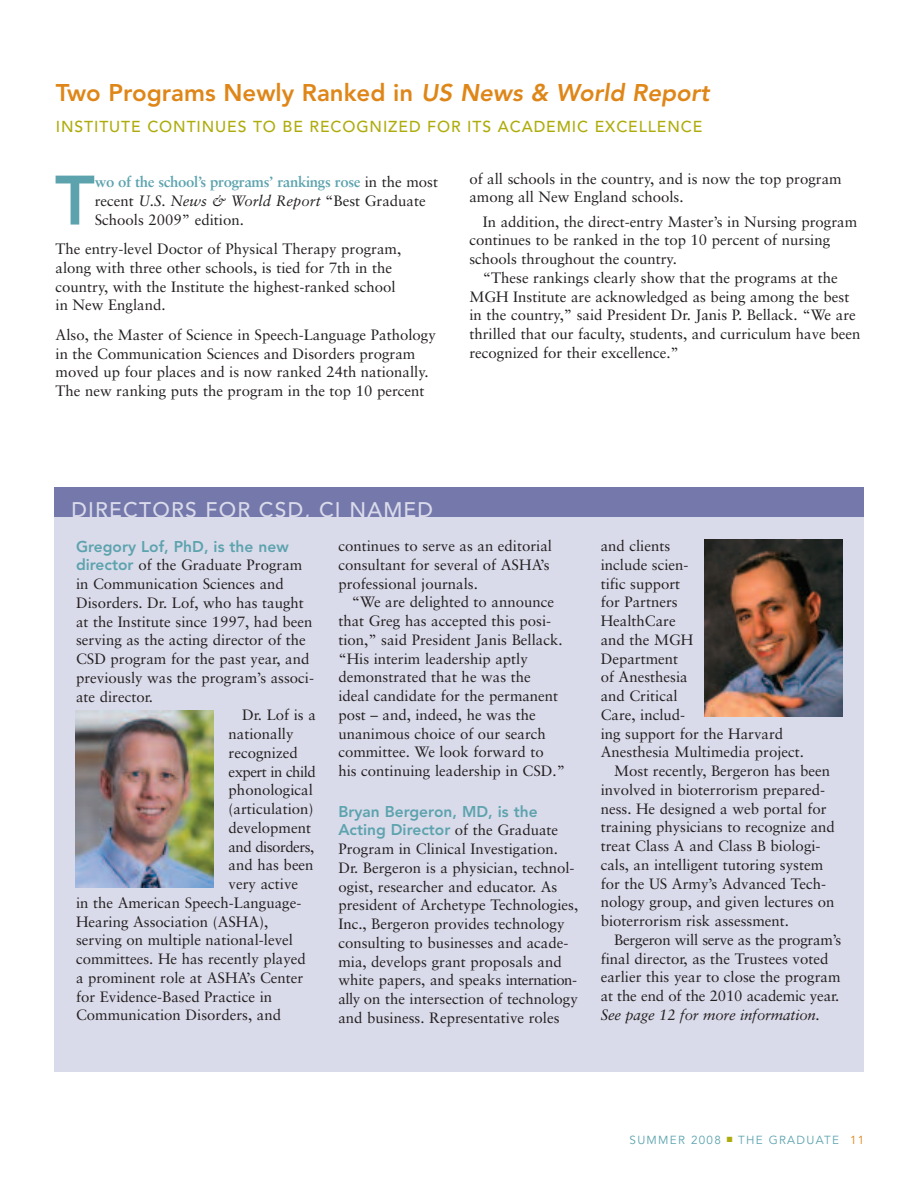
<style>
.page{position:relative;width:918px;height:1188px;background:#fff}
.page>*{position:absolute;margin:0;border:0;box-sizing:border-box;transform-origin:0 0}
.t1{font:800 69.15px "Avenir";color:#5ca3ae}
.t2{font:800 24px "Avenir";color:#df8619}
.t3{font:500 21px "Avenir";letter-spacing:.055em;color:#dadbea}
.t4{font:500 15.75px "Avenir";letter-spacing:.055em;color:#aeac0c}
.t5{font:800 15.6px/18.8px "Avenir";color:#5ca3ae}
.t6{font:15px/18.8px "Sabon";color:#231f20}
.t7{font:italic 15px "Sabon";letter-spacing:-.01em;color:#231f20}
.t8{font:15px "Sabon";letter-spacing:-.035em;color:#231f20}
.t9{font:11.7px "Avenir";letter-spacing:.11em;color:#5ca3ae}
.s1{font-style:italic}
.s2{font-weight:700;color:#5ca3ae}
.s3{font-family:"Avenir";font-weight:800;font-size:15.6px;color:#5ca3ae}
.s4{font-family:"Sabon";font-weight:400;font-size:15px;color:#231f20}
.s5{color:#df8619}
</style>
<div class="page">
<div style="left:54px;top:491px;width:810px;height:581px;background:#dadbea"></div>
<div style="left:54px;top:488px;width:810px;height:29px;background:#7578ab"></div>
<img style="left:75px;top:711px;width:139px;height:177px">
<img style="left:704px;top:539px;width:138px;height:177px">
<h2 class="t2" style="left:56px;top:83px;width:655px">Two Programs Newly Ranked in <span class="s1">US News &amp; World Report</span></h2>
<p class="t4" style="left:56px;top:120px;width:648px">INSTITUTE CONTINUES TO BE RECOGNIZED FOR ITS ACADEMIC EXCELLENCE</p>
<h1 class="t1" style="left:55px;top:172px;width:41px">T</h1>
<p class="t6" style="left:95px;top:174px;width:345px"><span class="s2">wo of the school’s programs’ rankings rose</span> in the most recent <span class="s1">U.S. News &amp; World Report</span> “Best Graduate<br>Schools 2009” edition.</p>
<p class="t6" style="left:56px;top:241px;width:347px">The entry-level Doctor of Physical Therapy program, along with three other schools, is tied for 7th in the country, with the Institute the highest-ranked school in New England.</p>
<p class="t6" style="left:56px;top:327px;width:382px">Also, the Master of Science in Speech-Language Pathology in the Communication Sciences and Disorders program moved up four places and is now ranked 24th nationally.<br>The new ranking puts the program in the top 10 percent</p>
<p class="t6" style="left:469px;top:170px;width:374px">of all schools in the country, and is now the top program among all New England schools.</p>
<p class="t6" style="left:469px;top:213px;width:389px;text-indent:14px">In addition, the direct-entry Master’s in Nursing program continues to be ranked in the top 10 percent of nursing schools throughout the country.</p>
<p class="t6" style="left:469px;top:269px;width:393px;text-indent:14px">“These rankings clearly show that the programs at the MGH Institute are acknowledged as being among the best in the country,” said President Dr. Janis P. Bellack. “We are thrilled that our faculty, students, and curriculum have been recognized for their excellence.”</p>
<h3 class="t3" style="left:72px;top:501px;width:363px">DIRECTORS FOR CSD, CI NAMED</h3>
<p class="t5" style="left:76px;top:538px;width:214px">Gregory Lof, PhD, is the new</p>
<p class="t6" style="left:76px;top:557px;width:228px"><span class="s3">director</span> of the Graduate Program</p>
<p class="t6" style="left:76px;top:576px;width:209px">in Communication Sciences and</p>
<p class="t6" style="left:76px;top:594px;width:229px">Disorders. Dr. Lof, who has taught</p>
<p class="t6" style="left:76px;top:613px;width:238px">at the Institute since 1997, had been</p>
<p class="t6" style="left:76px;top:632px;width:231px">serving as the acting director of the</p>
<p class="t6" style="left:76px;top:651px;width:235px">CSD program for the past year, and</p>
<p class="t6" style="left:76px;top:669px;width:240px">previously was the program’s associ-</p>
<p class="t6" style="left:76px;top:688px;width:79px">ate director.</p>
<p class="t6" style="left:242px;top:707px;width:75px">Dr. Lof is a</p>
<p class="t6" style="left:229px;top:726px;width:67px">nationally</p>
<p class="t6" style="left:229px;top:744px;width:71px">recognized</p>
<p class="t8" style="left:229px;top:765px;width:89px">expert in child</p>
<p class="t6" style="left:229px;top:782px;width:86px">phonological</p>
<p class="t6" style="left:229px;top:801px;width:87px">(articulation)</p>
<p class="t6" style="left:229px;top:819px;width:84px">development</p>
<p class="t8" style="left:229px;top:840px;width:87px">and disorders,</p>
<p class="t6" style="left:229px;top:857px;width:87px">and has been</p>
<p class="t6" style="left:229px;top:876px;width:71px">very active</p>
<p class="t6" style="left:76px;top:894px;width:227px">in the American Speech-Language-</p>
<p class="t6" style="left:76px;top:913px;width:194px">Hearing Association (ASHA),</p>
<p class="t6" style="left:76px;top:932px;width:219px">serving on multiple national-level</p>
<p class="t6" style="left:76px;top:951px;width:231px">committees. He has recently played</p>
<p class="t6" style="left:76px;top:969px;width:229px">a prominent role at ASHA’s Center</p>
<p class="t6" style="left:76px;top:988px;width:198px">for Evidence-Based Practice in</p>
<p class="t6" style="left:76px;top:1007px;width:206px">Communication Disorders, and</p>
<p class="t6" style="left:338px;top:538px;width:215px">continues to serve as an editorial consultant for several of ASHA’s professional journals.</p>
<p class="t6" style="left:338px;top:594px;width:228px;text-indent:14px">“We are delighted to announce that Greg has accepted this posi&shy;tion,” said President Janis Bellack. “His interim leadership aptly demonstrated that he was the ideal candidate for the permanent post – and, indeed, he was the unanimous choice of our search committee. We look forward to his continuing leadership in CSD.”</p>
<p class="t5" style="left:338px;top:803px;width:221px">Bryan Bergeron, MD, is the<br>Acting Director <span class="s4">of the Graduate</span></p>
<p class="t6" style="left:338px;top:841px;width:241px">Program in Clinical Investigation.<br>Dr. Bergeron is a physician, technol&shy;ogist, researcher and educator. As president of Archetype Technologies, Inc., Bergeron provides technology consulting to businesses and acade&shy;mia, develops grant proposals and white papers, and speaks internation&shy;ally on the intersection of technology and business. Representative roles</p>
<p class="t6" style="left:601px;top:538px;width:71px">and clients</p>
<p class="t6" style="left:601px;top:557px;width:89px">include scien-</p>
<p class="t6" style="left:601px;top:575px;width:81px">tific support</p>
<p class="t6" style="left:601px;top:594px;width:79px">for Partners</p>
<p class="t6" style="left:601px;top:613px;width:76px">HealthCare</p>
<p class="t6" style="left:601px;top:632px;width:94px">and the MGH</p>
<p class="t6" style="left:601px;top:650px;width:79px">Department</p>
<p class="t6" style="left:601px;top:669px;width:89px">of Anesthesia</p>
<p class="t6" style="left:601px;top:688px;width:79px">and Critical</p>
<p class="t6" style="left:601px;top:707px;width:86px">Care, includ-</p>
<p class="t6" style="left:601px;top:725px;width:184px">ing support for the Harvard</p>
<p class="t6" style="left:601px;top:744px;width:205px">Anesthesia Multimedia project.</p>
<p class="t6" style="left:614px;top:763px;width:218px">Most recently, Bergeron has been</p>
<p class="t6" style="left:601px;top:782px;width:226px">involved in bioterrorism prepared-</p>
<p class="t6" style="left:601px;top:800px;width:227px">ness. He designed a web portal for</p>
<p class="t6" style="left:601px;top:819px;width:236px">training physicians to recognize and</p>
<p class="t6" style="left:601px;top:838px;width:221px">treat Class A and Class B biologi-</p>
<p class="t6" style="left:601px;top:857px;width:224px">cals, an intelligent tutoring system</p>
<p class="t6" style="left:601px;top:875px;width:227px">for the US Army’s Advanced Tech-</p>
<p class="t6" style="left:601px;top:894px;width:235px">nology group, and given lectures on</p>
<p class="t6" style="left:601px;top:913px;width:190px">bioterrorism risk assessment.</p>
<p class="t6" style="left:614px;top:932px;width:229px">Bergeron will serve as the program’s</p>
<p class="t6" style="left:601px;top:950px;width:229px">final director, as the Trustees voted</p>
<p class="t6" style="left:601px;top:969px;width:241px">earlier this year to close the program</p>
<p class="t6" style="left:601px;top:988px;width:240px">at the end of the 2010 academic year.</p>
<p class="t7" style="left:601px;top:1009px;width:221px">See page 12 for more information.</p>
<p class="t9" style="left:630px;top:1135px;width:236px">SUMMER 2008 <sup>■</sup> THE GRADUATE <span class="s5">11</span></p>
</div>
